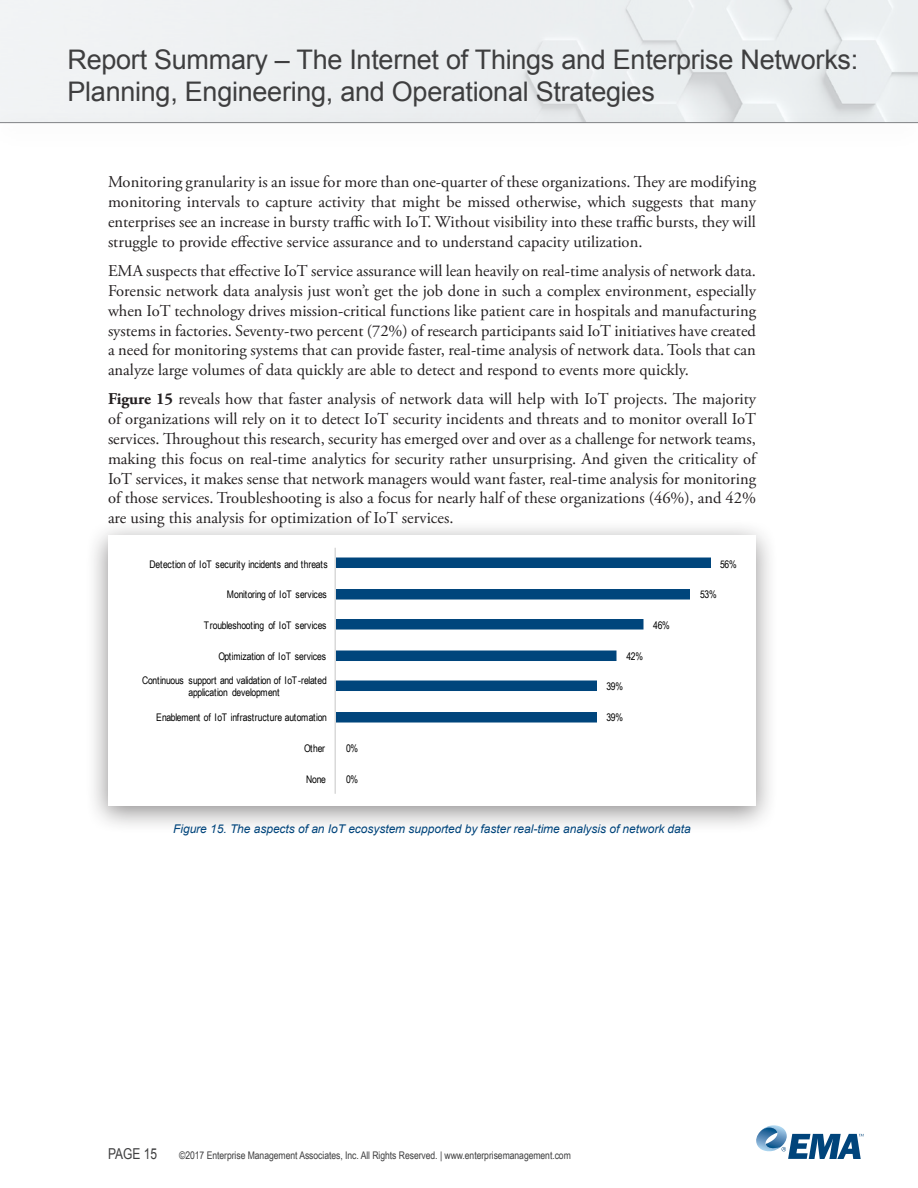
<style>
.page{position:relative;width:918px;height:1188px;background:#fff}
.page>*{position:absolute;margin:0;border:0;box-sizing:border-box;transform-origin:0 0}
.t1{font:27px/32.4px "Arial";letter-spacing:-.01em;color:#3e3e3f}
.t2{font:16.5px/19.8px "Adobe Garamond Pro";color:#231f20;text-align:justify}
.t3{font:15px "Arial";color:#3e3e3f;scale:.8 1}
.Captions{font:italic 12px "Arial";letter-spacing:-.005em;color:#00447b}
.t4{font:10.5px/12px "Arial Narrow";letter-spacing:-.03em;color:#000;text-align:center}
.t5{font:10.5px "Arial Narrow";letter-spacing:-.005em;color:#3e3e3f}
.s1{font-weight:700}
</style>
<div class="page">
<div style="left:0;top:0;width:918px;height:106px;background:#eceff1"></div>
<svg style="left:756px;top:1125px;width:108px;height:34px"></svg>
<div style="left:0;top:106px;width:918px;height:46px;background:#231f20;opacity:.5"></div>
<hr style="left:0;top:122px;width:918px;height:1px;background:#808285">
<div style="left:85px;top:519px;width:694px;height:315px;background:#231f20;opacity:.5"></div>
<div style="left:108px;top:535px;width:648px;height:270px;background:#fff"></div>
<svg style="left:336px;top:558px;width:375px;height:165px"></svg>
<hr style="left:334px;top:548px;width:2px;height:246px;background:#d9d9d9">
<h1 class="t1" style="left:68px;top:43px;width:792px">Report Summary – The Internet of Things and Enterprise Networks:<br>Planning, Engineering, and Operational Strategies</h1>
<p class="t2" style="left:108px;top:173px;width:650px">Monitoring granularity is an issue for more than one-quarter of these organizations. They are modifying monitoring intervals to capture activity that might be missed otherwise, which suggests that many enterprises see an increase in bursty traffic with IoT. Without visibility into these traffic bursts, they will struggle to provide effective service assurance and to understand capacity utilization.</p>
<p class="t2" style="left:108px;top:262px;width:650px">EMA suspects that effective IoT service assurance will lean heavily on real-time analysis of network data.<br>Forensic network data analysis just won’t get the job done in such a complex environment, especially when IoT technology drives mission-critical functions like patient care in hospitals and manufacturing systems in factories. Seventy-two percent (72%) of research participants said IoT initiatives have created a need for monitoring systems that can provide faster, real-time analysis of network data. Tools that can analyze large volumes of data quickly are able to detect and respond to events more quickly.</p>
<p class="t2" style="left:108px;top:390px;width:650px"><span class="s1">Figure 15</span> reveals how that faster analysis of network data will help with IoT projects. The majority of organizations will rely on it to detect IoT security incidents and threats and to monitor overall IoT services. Throughout this research, security has emerged over and over as a challenge for network teams, making this focus on real-time analytics for security rather unsurprising. And given the criticality of IoT services, it makes sense that network managers would want faster, real-time analysis for monitoring of those services. Troubleshooting is also a focus for nearly half of these organizations (46%), and 42% are using this analysis for optimization of IoT services.</p>
<p class="t4" style="left:720px;top:558px;width:18px">56%</p>
<p class="t4" style="left:700px;top:588px;width:18px">53%</p>
<p class="t4" style="left:653px;top:619px;width:18px">46%</p>
<p class="t4" style="left:626px;top:650px;width:18px">42%</p>
<p class="t4" style="left:606px;top:680px;width:18px">39%</p>
<p class="t4" style="left:606px;top:711px;width:18px">39%</p>
<p class="t4" style="left:346px;top:742px;width:14px">0%</p>
<p class="t4" style="left:346px;top:772px;width:14px">0%</p>
<p class="t4" style="left:150px;top:558px;width:180px">Detection of IoT security incidents and threats</p>
<p class="t4" style="left:227px;top:588px;width:102px">Monitoring of IoT services</p>
<p class="t4" style="left:204px;top:619px;width:124px">Troubleshooting of IoT services</p>
<p class="t4" style="left:218px;top:650px;width:109px">Optimization of IoT services</p>
<p class="t4" style="left:142px;top:674px;width:186px">Continuous support and validation of IoT-related application development</p>
<p class="t4" style="left:156px;top:711px;width:173px">Enablement of IoT infrastructure automation</p>
<p class="t4" style="left:304px;top:742px;width:22px">Other</p>
<p class="t4" style="left:306px;top:772px;width:21px">None</p>
<p class="Captions" style="left:173px;top:821px;width:519px">Figure 15. The aspects of an IoT ecosystem supported by faster real-time analysis of network data</p>
<p class="t3" style="left:108px;top:1144px;width:63px">PAGE 15</p>
<p class="t5" style="left:179px;top:1147px;width:393px">©2017 Enterprise Management Associates, Inc. All Rights Reserved. | www.enterprisemanagement.com</p>
</div>
